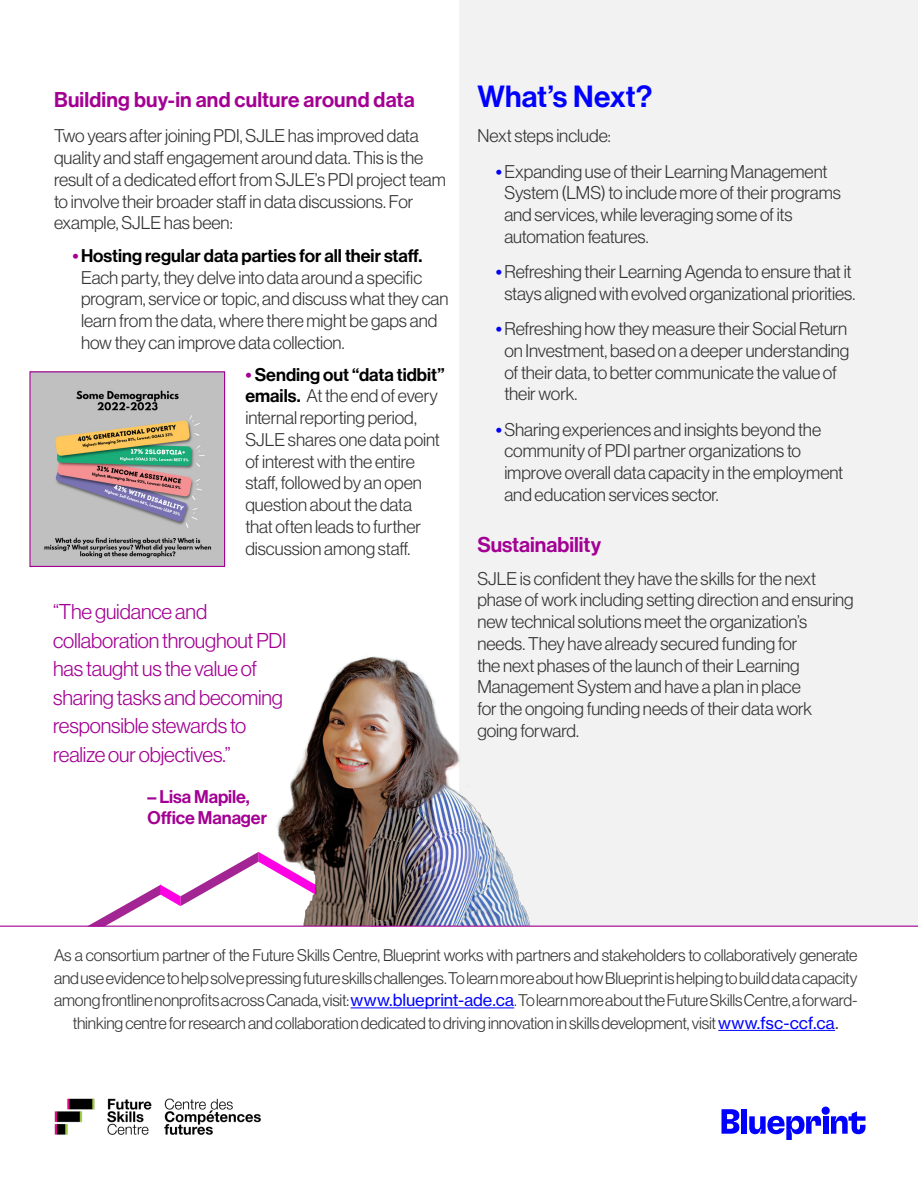
<style>
.page{position:relative;width:918px;height:1188px;background:#fff}
.page>*{position:absolute;margin:0;border:0;box-sizing:border-box;transform-origin:0 0}
.t1{font:30px "N Haas Grotesk DS Pro 65 Md";letter-spacing:.005em;color:#00f}
.body_sans{font:21px/28.5px "N Haas Grotesk DS Pro 45 Lt";letter-spacing:-.01em;color:#a30093}
.t2{font:21px "N Haas Grotesk DS Pro 65 Md";letter-spacing:.01em;color:#a30093}
.t3{font:21px "N Haas Grotesk DS Pro 65 Md";color:#a30094}
.Body_Bullet{font:18px/21.8px "N Haas Grotesk DS Pro 45 Lt";letter-spacing:-.005em;color:#333}
.body_sans-2{font:18px/21.8px "N Haas Grotesk DS Pro 45 Lt";letter-spacing:-.005em;color:#333}
.body_sans-3{font:18px/21px "N Haas Grotesk DS Pro 65 Md";letter-spacing:-.005em;color:#a30093}
.body_sans-4{font:16.5px/22.5px "N Haas Grotesk DS Pro 45 Lt";letter-spacing:-.01em;color:#333;text-align:center}
.s1{font-family:"N Haas Grotesk DS Pro 65 Md";color:#a30093}
.s2{font-family:"N Haas Grotesk DS Pro 65 Md";color:#000}
.s3{font-family:"N Haas Grotesk DS Pro 65 Md";color:#00f}
.s4{font-family:"N Haas Grotesk TX Pro 55 Rg";color:#00f}
.s5{font-family:"N Haas Grotesk TX Pro 55 Rg"}
</style>
<div class="page">
<img style="left:54px;top:1098px;width:207px;height:37px">
<div style="left:459px;top:0;width:459px;height:927px;background:#f2f2f2"></div>
<hr style="left:351px;top:1007px;width:163px;height:1px;background:#00f">
<hr style="left:718px;top:1030px;width:117px;height:1px;background:#00f">
<svg style="left:722px;top:1109px;width:17px;height:25px"></svg>
<div style="left:741px;top:1109px;width:6px;height:25px;background:#00f"></div>
<svg style="left:749px;top:1116px;width:72px;height:24px"></svg>
<div style="left:823px;top:1116px;width:5px;height:18px;background:#00f"></div>
<svg style="left:831px;top:1111px;width:35px;height:23px"></svg>
<div style="left:822px;top:1107px;width:8px;height:8px;background:#00f;border-radius:50%"></div>
<svg style="left:87px;top:860px;width:157px;height:66px"></svg>
<img style="left:244px;top:656px;width:305px;height:270px">
<hr style="left:0;top:926px;width:918px;height:1px;background:#a30093">
<img style="left:31px;top:373px;width:192px;height:192px">
<div style="left:29px;top:371px;width:196px;height:196px;border:1px solid #a30093"></div>
<h2 class="t2" style="left:54px;top:88px;width:362px">Building buy-in and culture around data</h2>
<p class="body_sans-2" style="left:54px;top:125px;width:393px">Two years after joining PDI, SJLE has improved data quality and staff engagement around data. This is the result of a dedicated effort from SJLE’s PDI project team to involve their broader staff in data discussions. For example, SJLE has been:</p>
<p class="Body_Bullet" style="left:81px;top:245px;width:369px;text-indent:-9px"><span class="s1">•</span><span class="s2">Hosting regular data parties for all their staff.<br></span>Each party, they delve into data around a specific program, service or topic, and discuss what they can learn from the data, where there might be gaps and how they can improve data collection.</p>
<p class="Body_Bullet" style="left:245px;top:364px;width:201px"><span class="s1">•</span> <span class="s2">Sending out “data tidbit” emails.</span> At the end of every internal reporting period,<br>SJLE shares one data point of interest with the entire staff, followed by an open question about the data<br>that often leads to further discussion among staff.</p>
<p class="body_sans" style="left:53px;top:598px;width:235px">“The guidance and collaboration throughout PDI has taught us the value of sharing tasks and becoming responsible stewards to realize our objectives.”</p>
<p class="body_sans-3" style="left:148px;top:786px;width:121px">– Lisa Mapile,<br>Office Manager</p>
<h2 class="t1" style="left:477px;top:79px;width:176px">What’s Next?</h2>
<p class="body_sans-2" style="left:477px;top:125px;width:135px">Next steps include:</p>
<p class="Body_Bullet" style="left:504px;top:160px;width:338px;text-indent:-9px"><span class="s3">•</span>Expanding use of their Learning Management System (LMS) to include more of their programs and services, while leveraging some of its automation features.</p>
<p class="Body_Bullet" style="left:496px;top:261px;width:361px;text-align:center"><span class="s3">•</span>Refreshing their Learning Agenda to ensure that it stays aligned with evolved organizational priorities.</p>
<p class="Body_Bullet" style="left:504px;top:318px;width:347px;text-indent:-9px"><span class="s3">•</span>Refreshing how they measure their Social Return on Investment, based on a deeper understanding of their data, to better communicate the value of their work.</p>
<p class="Body_Bullet" style="left:504px;top:418px;width:340px;text-indent:-9px"><span class="s3">•</span>Sharing experiences and insights beyond the community of PDI partner organizations to improve overall data capacity in the employment and education services sector.</p>
<h3 class="t3" style="left:477px;top:533px;width:125px">Sustainability</h3>
<p class="body_sans-2" style="left:477px;top:567px;width:378px">SJLE is confident they have the skills for the next phase of work including setting direction and ensuring new technical solutions meet the organization’s needs. They have already secured funding for<br>the next phases of the launch of their Learning Management System and have a plan in place<br>for the ongoing funding needs of their data work going forward.</p>
<p class="body_sans-4" style="left:54px;top:944px;width:805px">As a consortium partner of the Future Skills Centre, Blueprint works with partners and stakeholders to collaboratively generate and use evidence to help solve pressing future skills challenges. To learn more about how Blueprint is helping to build data capacity among frontline nonprofits across Canada, visit: <span class="s4">www.blueprint-ade.ca</span>. To learn more about the Future Skills Centre, a forward&shy;thinking centre for research and collaboration dedicated to driving innovation in skills development, visit <span class="s4">www.fsc-ccf.ca</span><span class="s5">.</span></p>
</div>
